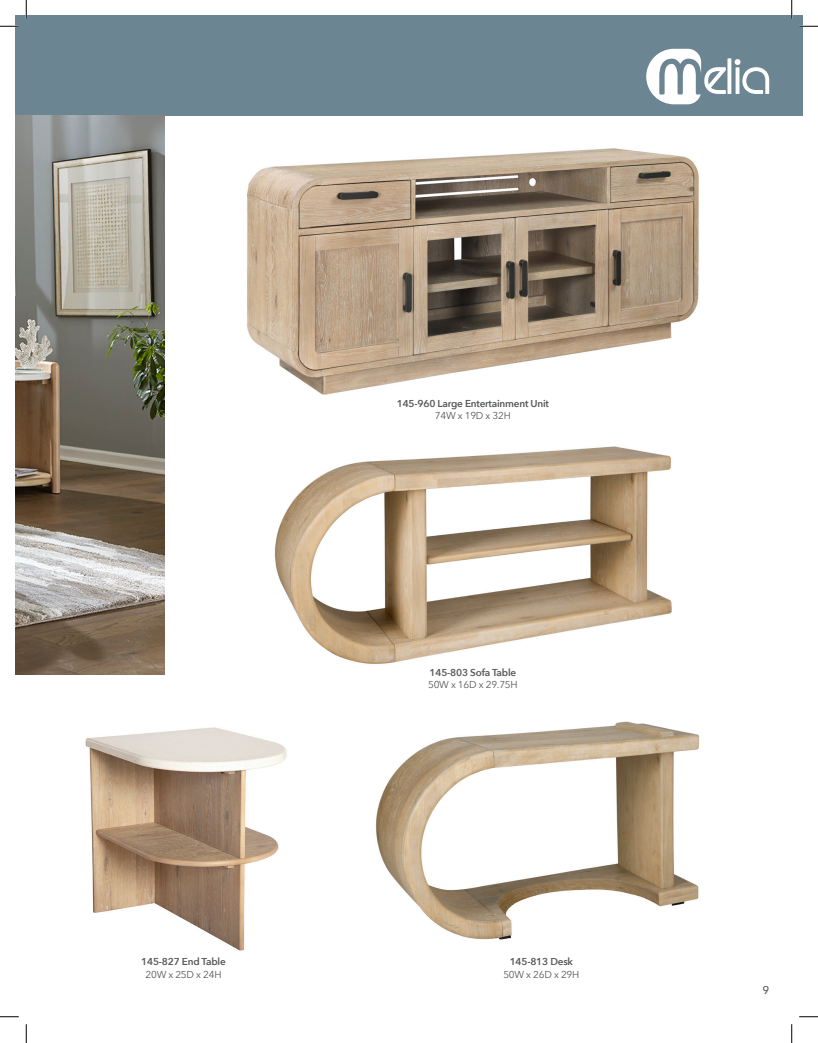
<style>
.page{position:relative;width:818px;height:1043px;background:#fff}
.page>*{position:absolute;margin:0;border:0;box-sizing:border-box;transform-origin:0 0}
.t1{font:500 11.25px "Avenir";color:#575858}
.t2{font:600 10px "Avenir Next";letter-spacing:-.02em;color:#575858}
.t3{font:10px "Avenir Next";letter-spacing:-.02em;color:#575858}
</style>
<div class="page">
<div style="left:15px;top:16px;width:787px;height:100px;background:#6c8592"></div>
<svg style="left:727px;top:58px;width:4px;height:36px"></svg>
<svg style="left:734px;top:59px;width:35px;height:35px"></svg>
<svg style="left:646px;top:49px;width:79px;height:55px"></svg>
<img style="left:85px;top:727px;width:202px;height:224px">
<img style="left:247px;top:148px;width:452px;height:247px">
<img style="left:15px;top:115px;width:150px;height:559px">
<img style="left:376px;top:721px;width:324px;height:219px">
<img style="left:275px;top:446px;width:397px;height:218px">
<svg style="left:0;top:25px;width:19px;height:2px"></svg>
<svg style="left:799px;top:25px;width:19px;height:2px"></svg>
<svg style="left:0;top:1016px;width:19px;height:1px"></svg>
<svg style="left:799px;top:1016px;width:19px;height:1px"></svg>
<svg style="left:25px;top:0;width:2px;height:19px"></svg>
<svg style="left:25px;top:1024px;width:2px;height:18px"></svg>
<svg style="left:790px;top:0;width:2px;height:19px"></svg>
<svg style="left:791px;top:1024px;width:1px;height:18px"></svg>
<p class="t2" style="left:141px;top:953px;width:86px">145-827 End Table</p>
<p class="t3" style="left:145px;top:965px;width:78px">20W x 25D x 24H</p>
<p class="t2" style="left:397px;top:395px;width:154px">145-960 Large Entertainment Unit</p>
<p class="t3" style="left:435px;top:407px;width:78px">74W x 19D x 32H</p>
<p class="t2" style="left:429px;top:663px;width:88px">145-803 Sofa Table</p>
<p class="t3" style="left:428px;top:676px;width:91px">50W x 16D x 29.75H</p>
<p class="t2" style="left:509px;top:953px;width:65px">145-813 Desk</p>
<p class="t3" style="left:503px;top:965px;width:78px">50W x 26D x 29H</p>
<p class="t1" style="left:762px;top:980px;width:8px">9</p>
</div>
